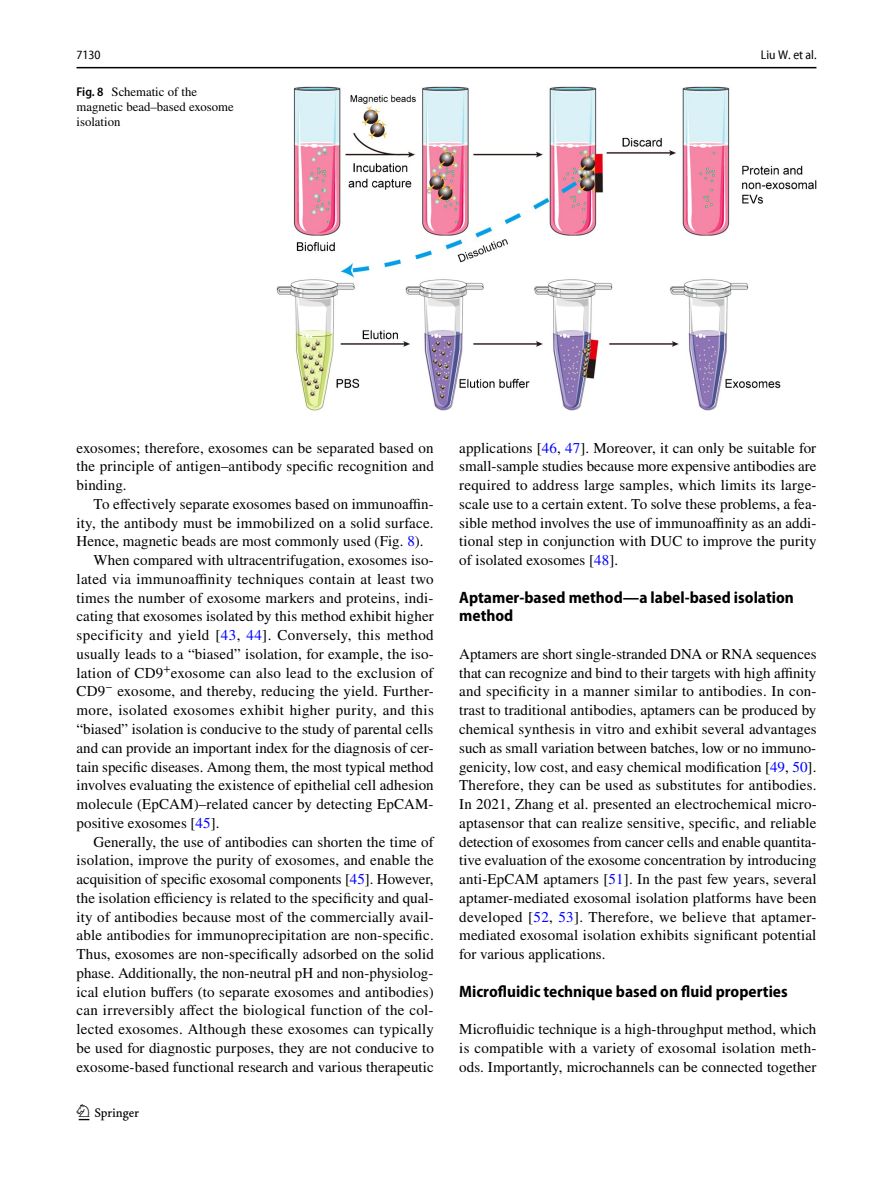
<style>
.page{position:relative;width:893px;height:1187px;background:#fff}
.page>*{position:absolute;margin:0;border:0;box-sizing:border-box;transform-origin:0 0}
.t1{font:22.5px "Springnew Regular 2";color:#000}
.t2{font:700 semi-condensed 16.5px/18.8px "Myriad Pro";color:#000}
.t3{font:15px/18.8px "STIX";letter-spacing:.005em;color:#000;text-align:justify}
.t4{font:15px "STIX";letter-spacing:.025em;color:#000}
.t5{font:12.75px/15px "STIX";color:#000}
.t6{font:semi-condensed 12.75px "Myriad Pro Unic";color:#000}
.s1{font-family:"Myriad Pro";font-weight:600;font-stretch:semi-condensed}
.s2{color:#00f}
</style>
<div class="page">
<hr style="left:77px;top:67px;width:739px;height:1px;background:#000">
<img style="left:276px;top:87px;width:540px;height:324px">
<p class="t6" style="left:76px;top:50px;width:26px">7130</p>
<p class="t6" style="left:761px;top:50px;width:57px">Liu W. et al.</p>
<p class="t5" style="left:77px;top:85px;width:159px"><span class="s1">Fig. 8</span> Schematic of the magnetic bead–based exosome isolation</p>
<p class="t3" style="left:77px;top:439px;width:359px">exosomes; therefore, exosomes can be separated based on the principle of antigen–antibody specific recognition and binding.</p>
<p class="t3" style="left:94px;top:495px;width:342px">To effectively separate exosomes based on immunoaffin-</p>
<p class="t3" style="left:77px;top:514px;width:359px">ity, the antibody must be immobilized on a solid surface.</p>
<p class="t3" style="left:77px;top:533px;width:349px">Hence, magnetic beads are most commonly used (Fig. <span class="s2">8</span>).</p>
<p class="t3" style="left:94px;top:551px;width:342px">When compared with ultracentrifugation, exosomes iso-</p>
<p class="t3" style="left:77px;top:570px;width:359px">lated via immunoaffinity techniques contain at least two</p>
<p class="t3" style="left:77px;top:589px;width:359px">times the number of exosome markers and proteins, indi-</p>
<p class="t3" style="left:77px;top:608px;width:359px">cating that exosomes isolated by this method exhibit higher</p>
<p class="t4" style="left:77px;top:624px;width:359px">specificity and yield [<span class="s2">43</span>, <span class="s2">44</span>]. Conversely, this method</p>
<p class="t3" style="left:77px;top:645px;width:359px">usually leads to a “biased” isolation, for example, the iso-</p>
<p class="t3" style="left:77px;top:664px;width:358px">lation of CD9<sup>+</sup>exosome can also lead to the exclusion of</p>
<p class="t3" style="left:77px;top:683px;width:359px">CD9<sup>−</sup> exosome, and thereby, reducing the yield. Further-</p>
<p class="t4" style="left:77px;top:699px;width:359px">more, isolated exosomes exhibit higher purity, and this</p>
<p class="t3" style="left:77px;top:720px;width:358px">“biased” isolation is conducive to the study of parental cells</p>
<p class="t3" style="left:77px;top:739px;width:359px">and can provide an important index for the diagnosis of cer-</p>
<p class="t3" style="left:77px;top:758px;width:359px">tain specific diseases. Among them, the most typical method</p>
<p class="t3" style="left:77px;top:776px;width:359px">involves evaluating the existence of epithelial cell adhesion</p>
<p class="t3" style="left:77px;top:795px;width:359px">molecule (EpCAM)–related cancer by detecting EpCAM-</p>
<p class="t3" style="left:77px;top:814px;width:145px">positive exosomes [<span class="s2">45</span>].</p>
<p class="t3" style="left:94px;top:833px;width:342px">Generally, the use of antibodies can shorten the time of</p>
<p class="t3" style="left:77px;top:851px;width:359px">isolation, improve the purity of exosomes, and enable the</p>
<p class="t3" style="left:77px;top:870px;width:359px">acquisition of specific exosomal components [<span class="s2">45</span>]. However,</p>
<p class="t3" style="left:77px;top:889px;width:359px">the isolation efficiency is related to the specificity and qual-</p>
<p class="t3" style="left:77px;top:908px;width:359px">ity of antibodies because most of the commercially avail-</p>
<p class="t3" style="left:77px;top:926px;width:359px">able antibodies for immunoprecipitation are non-specific.</p>
<p class="t3" style="left:77px;top:945px;width:359px">Thus, exosomes are non-specifically adsorbed on the solid</p>
<p class="t3" style="left:77px;top:964px;width:358px">phase. Additionally, the non-neutral pH and non-physiolog-</p>
<p class="t3" style="left:77px;top:983px;width:359px">ical elution buffers (to separate exosomes and antibodies)</p>
<p class="t3" style="left:77px;top:1001px;width:359px">can irreversibly affect the biological function of the col-</p>
<p class="t3" style="left:77px;top:1020px;width:359px">lected exosomes. Although these exosomes can typically</p>
<p class="t3" style="left:77px;top:1039px;width:359px">be used for diagnostic purposes, they are not conducive to</p>
<p class="t3" style="left:77px;top:1058px;width:359px">exosome-based functional research and various therapeutic</p>
<h1 class="t1" style="left:79px;top:1104px;width:62px">1 3</h1>
<p class="t3" style="left:459px;top:439px;width:359px">applications [<span class="s2">46</span>, <span class="s2">47</span>]. Moreover, it can only be suitable for small-sample studies because more expensive antibodies are required to address large samples, which limits its large&shy;scale use to a certain extent. To solve these problems, a fea&shy;sible method involves the use of immunoaffinity as an addi&shy;tional step in conjunction with DUC to improve the purity of isolated exosomes [<span class="s2">48</span>].</p>
<p class="t2" style="left:459px;top:588px;width:336px">Aptamer‑based method—a label‑based isolation method</p>
<p class="t3" style="left:459px;top:645px;width:359px">Aptamers are short single-stranded DNA or RNA sequences that can recognize and bind to their targets with high affinity and specificity in a manner similar to antibodies. In con&shy;trast to traditional antibodies, aptamers can be produced by chemical synthesis in vitro and exhibit several advantages such as small variation between batches, low or no immuno&shy;genicity, low cost, and easy chemical modification [<span class="s2">49</span>, <span class="s2">50</span>].<br>Therefore, they can be used as substitutes for antibodies.<br>In 2021, Zhang et al. presented an electrochemical micro&shy;aptasensor that can realize sensitive, specific, and reliable detection of exosomes from cancer cells and enable quantita&shy;tive evaluation of the exosome concentration by introducing anti-EpCAM aptamers [<span class="s2">51</span>]. In the past few years, several aptamer-mediated exosomal isolation platforms have been developed [<span class="s2">52</span>, <span class="s2">53</span>]. Therefore, we believe that aptamer&shy;mediated exosomal isolation exhibits significant potential for various applications.</p>
<p class="t2" style="left:459px;top:981px;width:330px">Microfluidic technique based on fluid properties</p>
<p class="t3" style="left:459px;top:1020px;width:359px">Microfluidic technique is a high-throughput method, which is compatible with a variety of exosomal isolation meth&shy;ods. Importantly, microchannels can be connected together</p>
</div>
